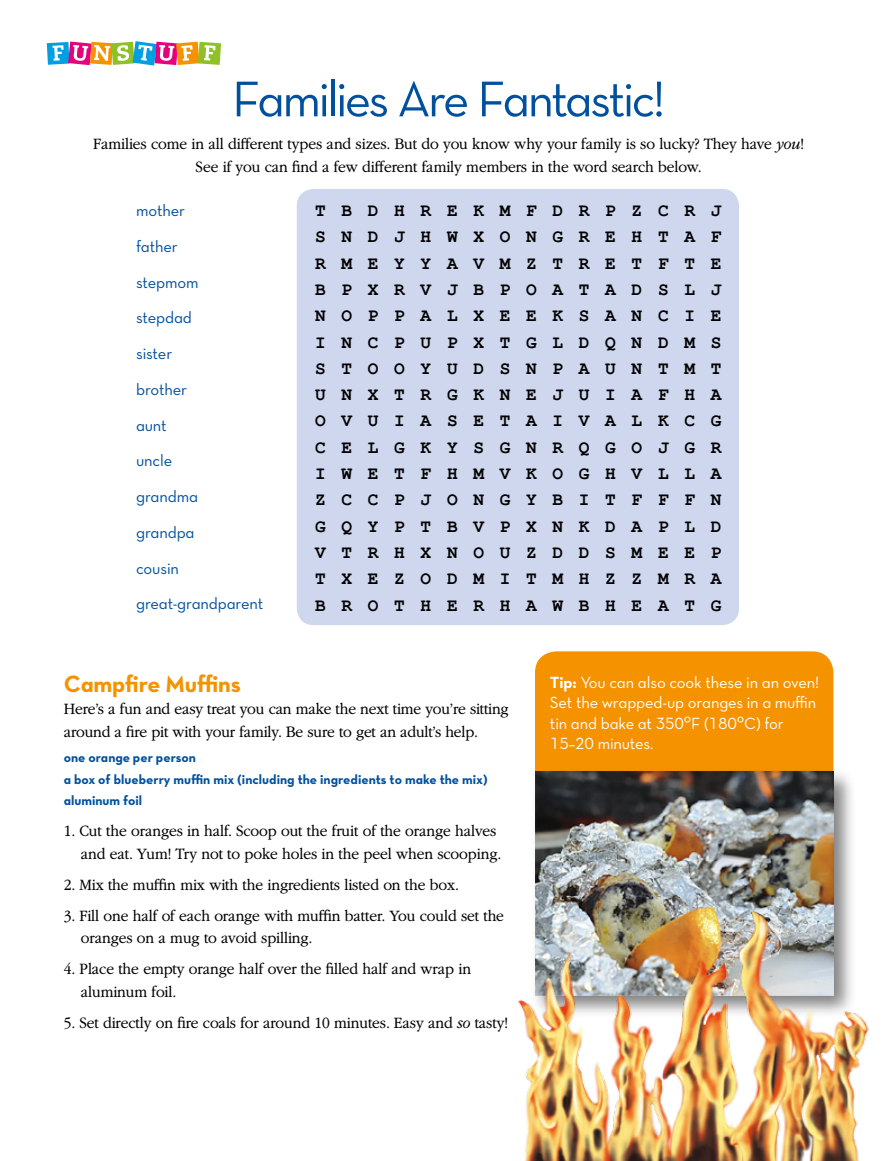
<style>
.page{position:relative;width:893px;height:1161px;background:#fff}
.page>*{position:absolute;margin:0;border:0;box-sizing:border-box;transform-origin:0 0}
.t1{font:51px "Neutralds Lat Book Alt";letter-spacing:-.055em;color:#00509e}
.TOPIC-1_title{font:24px "Neutralds Lat Bold Alt";letter-spacing:-.01em;color:#f49200}
.t2{font:700 18.6px "Courier New";color:#000;scale:.95 1}
.LISTnmbr-1_para_firs{font:300 16.5px/22.5px "Garamondlds Lat Plus";letter-spacing:-.01em;color:#000;scale:.95 1}
.ARTCL_para_first_reg{font:300 16.5px/22.5px "Garamondlds Lat Plus";letter-spacing:-.01em;color:#000;text-align:center;scale:.95 1}
.SIDE_para{font:16.5px/20.2px "Neutralds Lat Book Alt";letter-spacing:-.01em;color:#fff}
.SIDE_para-2{font:16.5px "Neutralds Lat Book Alt";letter-spacing:-.01em;color:#00509e}
.RECIPE-INGR_para{font:13.5px "Neutralds Lat Bold Alt";color:#00509e}
.s1{font-style:italic}
.s2{font-family:"Neutralds Lat";font-weight:700}
</style>
<div class="page">
<div style="left:297px;top:189px;width:442px;height:436px;background:#ced7ee;border-radius:17px"></div>
<svg style="left:47px;top:41px;width:174px;height:25px"></svg>
<div style="left:535px;top:651px;width:298px;height:149px;background:#f49200;border-radius:21px"></div>
<div style="left:530px;top:767px;width:326px;height:251px;background:#000;opacity:.5"></div>
<img style="left:535px;top:772px;width:298px;height:102px">
<img style="left:517px;top:874px;width:352px;height:287px">
<p class="t1" style="left:232px;top:60px;width:435px">Families Are Fantastic!</p>
<p class="ARTCL_para_first_reg" style="left:93px;top:133px;width:750px">Families come in all different types and sizes. But do you know why your family is so lucky? They have <span class="s1">you</span>!<br>See if you can find a few different family members in the word search below.</p>
<p class="SIDE_para-2" style="left:136px;top:198px;width:50px">mother</p>
<p class="SIDE_para-2" style="left:136px;top:234px;width:43px">father</p>
<p class="SIDE_para-2" style="left:136px;top:269px;width:64px">stepmom</p>
<p class="SIDE_para-2" style="left:136px;top:305px;width:57px">stepdad</p>
<p class="SIDE_para-2" style="left:136px;top:341px;width:38px">sister</p>
<p class="SIDE_para-2" style="left:136px;top:377px;width:53px">brother</p>
<p class="SIDE_para-2" style="left:136px;top:412px;width:32px">aunt</p>
<p class="SIDE_para-2" style="left:136px;top:448px;width:38px">uncle</p>
<p class="SIDE_para-2" style="left:136px;top:484px;width:63px">grandma</p>
<p class="SIDE_para-2" style="left:136px;top:520px;width:60px">grandpa</p>
<p class="SIDE_para-2" style="left:136px;top:555px;width:44px">cousin</p>
<p class="SIDE_para-2" style="left:136px;top:591px;width:129px">great-grandparent</p>
<p class="t2" style="left:315px;top:199px;width:429px">T B D H R E K M F D R P Z C R J</p>
<p class="t2" style="left:315px;top:225px;width:429px">S N D J H W X O N G R E H T A F</p>
<p class="t2" style="left:315px;top:251px;width:429px">R M E Y Y A V M Z T R E T F T E</p>
<p class="t2" style="left:315px;top:278px;width:429px">B P X R V J B P O A T A D S L J</p>
<p class="t2" style="left:315px;top:304px;width:429px">N O P P A L X E E K S A N C I E</p>
<p class="t2" style="left:315px;top:330px;width:429px">I N C P U P X T G L D Q N D M S</p>
<p class="t2" style="left:315px;top:356px;width:429px">S T O O Y U D S N P A U N T M T</p>
<p class="t2" style="left:315px;top:383px;width:429px">U N X T R G K N E J U I A F H A</p>
<p class="t2" style="left:315px;top:409px;width:429px">O V U I A S E T A I V A L K C G</p>
<p class="t2" style="left:315px;top:435px;width:429px">C E L G K Y S G N R Q G O J G R</p>
<p class="t2" style="left:315px;top:462px;width:429px">I W E T F H M V K O G H V L L A</p>
<p class="t2" style="left:315px;top:488px;width:429px">Z C C P J O N G Y B I T F F F N</p>
<p class="t2" style="left:315px;top:514px;width:429px">G Q Y P T B V P X N K D A P L D</p>
<p class="t2" style="left:315px;top:541px;width:429px">V T R H X N O U Z D D S M E E P</p>
<p class="t2" style="left:315px;top:567px;width:429px">T X E Z O D M I T M H Z Z M R A</p>
<p class="t2" style="left:315px;top:593px;width:429px">B R O T H E R H A W B H E A T G</p>
<p class="TOPIC-1_title" style="left:64px;top:663px;width:178px">Campfire Muffins</p>
<p class="ARTCL_para_first_reg" style="left:64px;top:697px;width:470px;text-align:left">Here’s a fun and easy treat you can make the next time you’re sitting around a fire pit with your family. Be sure to get an adult’s help.</p>
<p class="RECIPE-INGR_para" style="left:64px;top:746px;width:134px">one orange per person</p>
<p class="RECIPE-INGR_para" style="left:64px;top:768px;width:426px">a box of blueberry muffin mix (including the ingredients to make the mix)</p>
<p class="RECIPE-INGR_para" style="left:64px;top:789px;width:80px">aluminum foil</p>
<p class="LISTnmbr-1_para_firs" style="left:64px;top:819px;width:462px;text-align:right">1. Cut the oranges in half. Scoop out the fruit of the orange halves and eat. Yum! Try not to poke holes in the peel when scooping.</p>
<p class="LISTnmbr-1_para_firs" style="left:64px;top:873px;width:418px">2. Mix the muffin mix with the ingredients listed on the box.</p>
<p class="LISTnmbr-1_para_firs" style="left:81px;top:904px;width:447px;text-indent:-17px">3. Fill one half of each orange with muffin batter. You could set the oranges on a mug to avoid spilling.</p>
<p class="LISTnmbr-1_para_firs" style="left:81px;top:957px;width:413px;text-indent:-17px">4. Place the empty orange half over the filled half and wrap in aluminum foil.</p>
<p class="LISTnmbr-1_para_firs" style="left:64px;top:1011px;width:469px">5. Set directly on fire coals for around 10 minutes. Easy and <span class="s1">so</span> tasty!</p>
<p class="SIDE_para" style="left:550px;top:672px;width:271px"><span class="s2">Tip:</span> You can also cook these in an oven!<br>Set the wrapped-up oranges in a muffin tin and bake at 350ºF (180ºC) for<br>15–20 minutes.</p>
</div>
